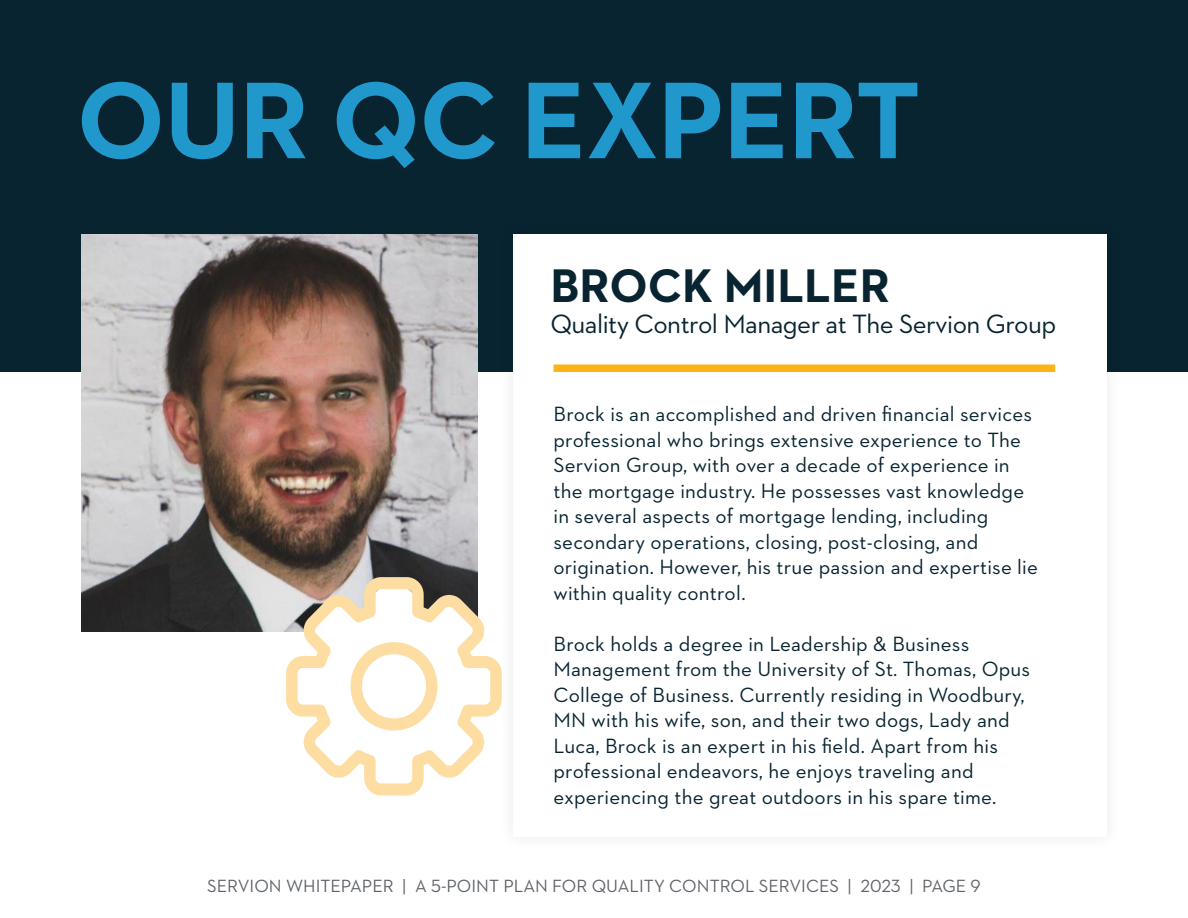
<style>
.page{position:relative;width:1188px;height:918px;background:#fff}
.page>*{position:absolute;margin:0;border:0;box-sizing:border-box;transform-origin:0 0}
.t1{font:700 111px "Neutraface 2 Text";letter-spacing:-.01em;color:#2198cc}
.content{font:700 48px "Neutraface 2 Text";color:#082431}
.content-2{font:27px "Neutraface 2 Text";letter-spacing:-.02em;color:#082431}
.content-3{font:21px/25.5px "Neutraface 2 Text";letter-spacing:.01em;color:#082431}
.t2{font:18px "Neutraface 2 Text";color:#5f6369}
</style>
<div class="page">
<div style="left:0;top:0;width:1188px;height:372px;background:#082431"></div>
<img style="left:81px;top:234px;width:397px;height:397px">
<div style="left:498px;top:219px;width:625px;height:633px;background:#231f20;opacity:.1"></div>
<div style="left:513px;top:234px;width:594px;height:603px;background:#fff"></div>
<div style="left:554px;top:365px;width:501px;height:7px;background:#fbb416"></div>
<svg style="left:286px;top:577px;width:216px;height:218px"></svg>
<p class="t1" style="left:76px;top:49px;width:846px">OUR QC EXPERT</p>
<p class="content" style="left:550px;top:255px;width:341px">BROCK MILLER</p>
<p class="content-2" style="left:550px;top:307px;width:507px">Quality Control Manager at The Servion Group</p>
<p class="content-3" style="left:554px;top:401px;width:486px">Brock is an accomplished and driven financial services professional who brings extensive experience to The Servion Group, with over a decade of experience in the mortgage industry. He possesses vast knowledge in several aspects of mortgage lending, including secondary operations, closing, post-closing, and origination. However, his true passion and expertise lie within quality control.</p>
<p class="content-3" style="left:554px;top:631px;width:478px">Brock holds a degree in Leadership &amp; Business Management from the University of St. Thomas, Opus College of Business. Currently residing in Woodbury, MN with his wife, son, and their two dogs, Lady and Luca, Brock is an expert in his field. Apart from his professional endeavors, he enjoys traveling and experiencing the great outdoors in his spare time.</p>
<p class="t2" style="left:207px;top:875px;width:775px">SERVION WHITEPAPER | A 5-POINT PLAN FOR QUALITY CONTROL SERVICES | 2023 | PAGE 9</p>
</div>
